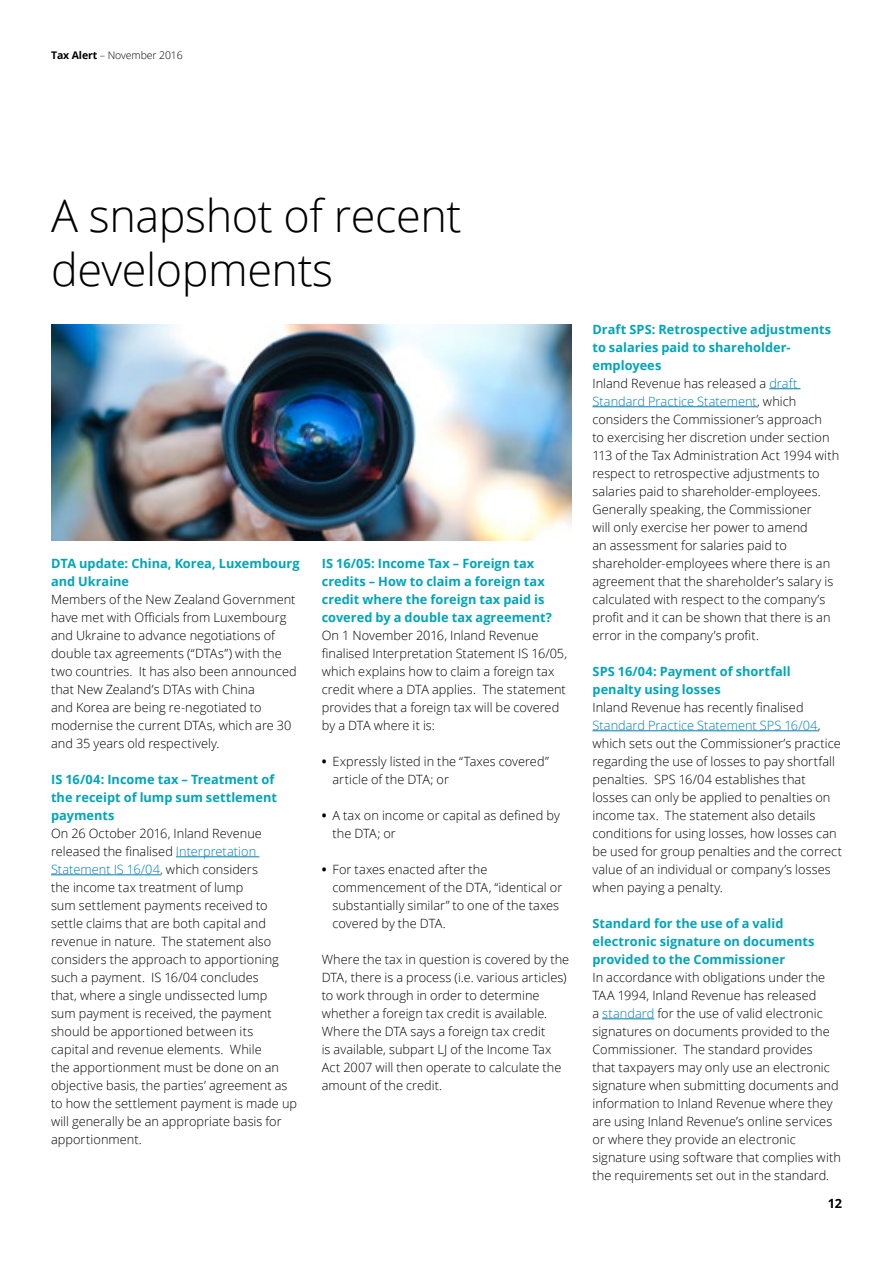
<style>
.page{position:relative;width:893px;height:1263px;background:#fff}
.page>*{position:absolute;margin:0;border:0;box-sizing:border-box;transform-origin:0 0}
.t1{font:300 45px/54px "Open Sans";letter-spacing:-.01em;color:#000}
.t2{font:300 12.75px/18px "Open Sans";letter-spacing:.005em;color:#000}
.t3{font:700 12.75px/18px "Open Sans";letter-spacing:.005em;color:#00a5b8}
.t4{font:700 12.75px "Open Sans";color:#000}
.t5{font:300 10.5px "Open Sans";letter-spacing:-.01em;color:#000}
.s1{font-weight:700}
.s2{color:#007db6}
.s3{font-weight:700;color:#00a5b8}
</style>
<div class="page">
<img style="left:51px;top:324px;width:520px;height:216px">
<hr style="left:176px;top:856px;width:83px;height:1px;background:#007db6">
<hr style="left:51px;top:874px;width:109px;height:1px;background:#007db6">
<hr style="left:769px;top:388px;width:31px;height:1px;background:#007db6">
<hr style="left:592px;top:406px;width:165px;height:1px;background:#007db6">
<hr style="left:592px;top:730px;width:226px;height:1px;background:#007db6">
<hr style="left:602px;top:1018px;width:52px;height:1px;background:#007db6">
<p class="t5" style="left:51px;top:48px;width:133px"><span class="s1">Tax Alert</span> – November 2016</p>
<h1 class="t1" style="left:51px;top:188px;width:412px">A snapshot of recent developments</h1>
<p class="t3" style="left:51px;top:554px;width:250px">DTA update: China, Korea, Luxembourg and Ukraine</p>
<p class="t2" style="left:51px;top:590px;width:247px">Members of the New Zealand Government have met with Officials from Luxembourg and Ukraine to advance negotiations of double tax agreements (“DTAs”) with the two countries. It has also been announced that New Zealand’s DTAs with China<br>and Korea are being re-negotiated to modernise the current DTAs, which are 30 and 35 years old respectively.</p>
<p class="t3" style="left:51px;top:770px;width:227px">IS 16/04: Income tax – Treatment of the receipt of lump sum settlement payments</p>
<p class="t2" style="left:51px;top:824px;width:248px">On 26 October 2016, Inland Revenue released the finalised <span class="s2">Interpretation Statement IS 16/04</span>, which considers<br>the income tax treatment of lump<br>sum settlement payments received to settle claims that are both capital and revenue in nature. The statement also considers the approach to apportioning such a payment. IS 16/04 concludes<br>that, where a single undissected lump<br>sum payment is received, the payment should be apportioned between its<br>capital and revenue elements. While<br>the apportionment must be done on an objective basis, the parties’ agreement as to how the settlement payment is made up will generally be an appropriate basis for apportionment.</p>
<p class="t3" style="left:322px;top:554px;width:232px">IS 16/05: Income Tax – Foreign tax credits – How to claim a foreign tax credit where the foreign tax paid is covered by a double tax agreement?</p>
<p class="t2" style="left:322px;top:626px;width:247px">On 1 November 2016, Inland Revenue finalised Interpretation Statement IS 16/05, which explains how to claim a foreign tax credit where a DTA applies. The statement provides that a foreign tax will be covered by a DTA where it is:</p>
<p class="t2" style="left:332px;top:752px;width:218px;text-indent:-11px"><span class="s1">•</span> Expressly listed in the “Taxes covered” article of the DTA; or</p>
<p class="t2" style="left:332px;top:806px;width:229px;text-indent:-11px"><span class="s1">•</span> A tax on income or capital as defined by the DTA; or</p>
<p class="t2" style="left:332px;top:860px;width:231px;text-indent:-11px"><span class="s1">•</span> For taxes enacted after the commencement of the DTA, “identical or substantially similar” to one of the taxes covered by the DTA.</p>
<p class="t2" style="left:322px;top:950px;width:249px">Where the tax in question is covered by the DTA, there is a process (i.e. various articles) to work through in order to determine whether a foreign tax credit is available.<br>Where the DTA says a foreign tax credit<br>is available, subpart LJ of the Income Tax Act 2007 will then operate to calculate the amount of the credit.</p>
<p class="t2" style="left:592px;top:320px;width:248px"><span class="s3">Draft SPS: Retrospective adjustments to salaries paid to shareholder&shy;employees<br></span>Inland Revenue has released a <span class="s2">draft Standard Practice Statement</span>, which considers the Commissioner’s approach<br>to exercising her discretion under section 113 of the Tax Administration Act 1994 with respect to retrospective adjustments to salaries paid to shareholder-employees.<br>Generally speaking, the Commissioner<br>will only exercise her power to amend<br>an assessment for salaries paid to shareholder-employees where there is an agreement that the shareholder’s salary is calculated with respect to the company’s profit and it can be shown that there is an error in the company’s profit.</p>
<p class="t3" style="left:592px;top:662px;width:200px">SPS 16/04: Payment of shortfall penalty using losses</p>
<p class="t2" style="left:592px;top:698px;width:251px">Inland Revenue has recently finalised <span class="s2">Standard Practice Statement SPS 16/04</span>, which sets out the Commissioner’s practice regarding the use of losses to pay shortfall penalties. SPS 16/04 establishes that losses can only be applied to penalties on income tax. The statement also details conditions for using losses, how losses can be used for group penalties and the correct value of an individual or company’s losses when paying a penalty.</p>
<p class="t3" style="left:592px;top:914px;width:224px">Standard for the use of a valid electronic signature on documents provided to the Commissioner</p>
<p class="t2" style="left:592px;top:968px;width:250px">In accordance with obligations under the TAA 1994, Inland Revenue has released<br>a <span class="s2">standard</span> for the use of valid electronic signatures on documents provided to the Commissioner. The standard provides<br>that taxpayers may only use an electronic signature when submitting documents and information to Inland Revenue where they are using Inland Revenue’s online services or where they provide an electronic signature using software that complies with the requirements set out in the standard.</p>
<p class="t4" style="left:828px;top:1195px;width:16px">12</p>
</div>
